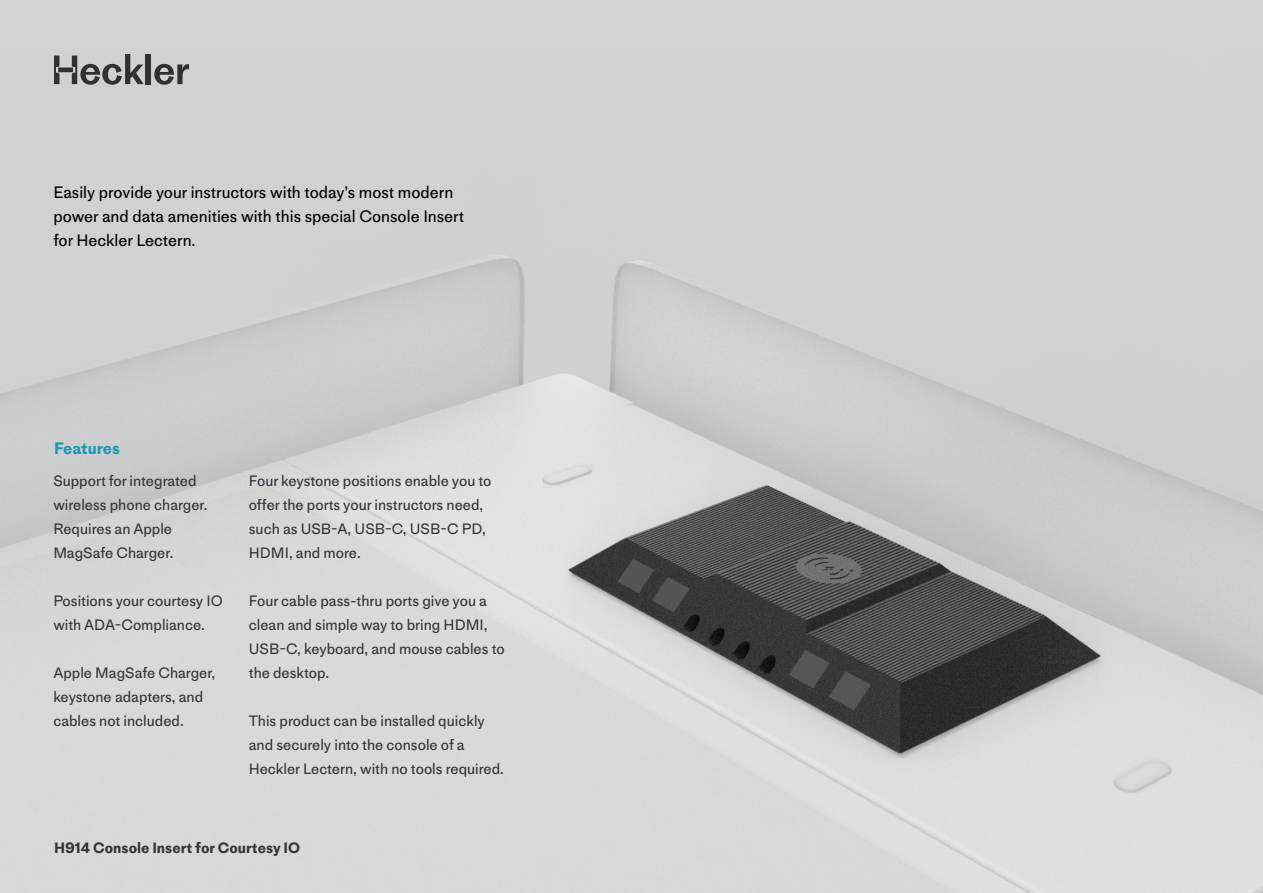
<style>
.page{position:relative;width:1263px;height:893px;background:#d1d2d4}
.page>*{position:absolute;margin:0;border:0;box-sizing:border-box;transform-origin:0 0}
.description{font:16.5px/24px "Medium LL";color:#000}
.t1{font:700 16.5px "Medium LL";color:#1798b6}
.feature_body{font:15px/24px "Medium LL";color:#323435}
.t2{font:700 15px "Medium LL";color:#323435}
</style>
<div class="page">
<img style="left:0;top:54px;width:1263px;height:839px">
<svg style="left:54px;top:54px;width:90px;height:31px"></svg>
<div style="left:146px;top:54px;width:5px;height:30px;background:#2f3234"></div>
<svg style="left:154px;top:64px;width:35px;height:21px"></svg>
<p class="description" style="left:53px;top:180px;width:412px">Easily provide your instructors with today’s most modern power and data amenities with this special Console Insert for Heckler Lectern.</p>
<h3 class="t1" style="left:54px;top:435px;width:67px">Features</h3>
<p class="feature_body" style="left:53px;top:468px;width:156px">Support for integrated wireless phone charger.<br>Requires an Apple<br>MagSafe Charger.</p>
<p class="feature_body" style="left:53px;top:588px;width:171px">Positions your courtesy IO with ADA-Compliance.</p>
<p class="feature_body" style="left:53px;top:660px;width:164px">Apple MagSafe Charger, keystone adapters, and cables not included.</p>
<p class="feature_body" style="left:249px;top:468px;width:244px">Four keystone positions enable you to offer the ports your instructors need, such as USB-A, USB-C, USB-C PD,<br>HDMI, and more.</p>
<p class="feature_body" style="left:249px;top:588px;width:257px">Four cable pass-thru ports give you a clean and simple way to bring HDMI,<br>USB-C, keyboard, and mouse cables to the desktop.</p>
<p class="feature_body" style="left:249px;top:708px;width:257px">This product can be installed quickly and securely into the console of a<br>Heckler Lectern, with no tools required.</p>
<p class="t2" style="left:54px;top:837px;width:248px">H914 Console Insert for Courtesy IO</p>
</div>
